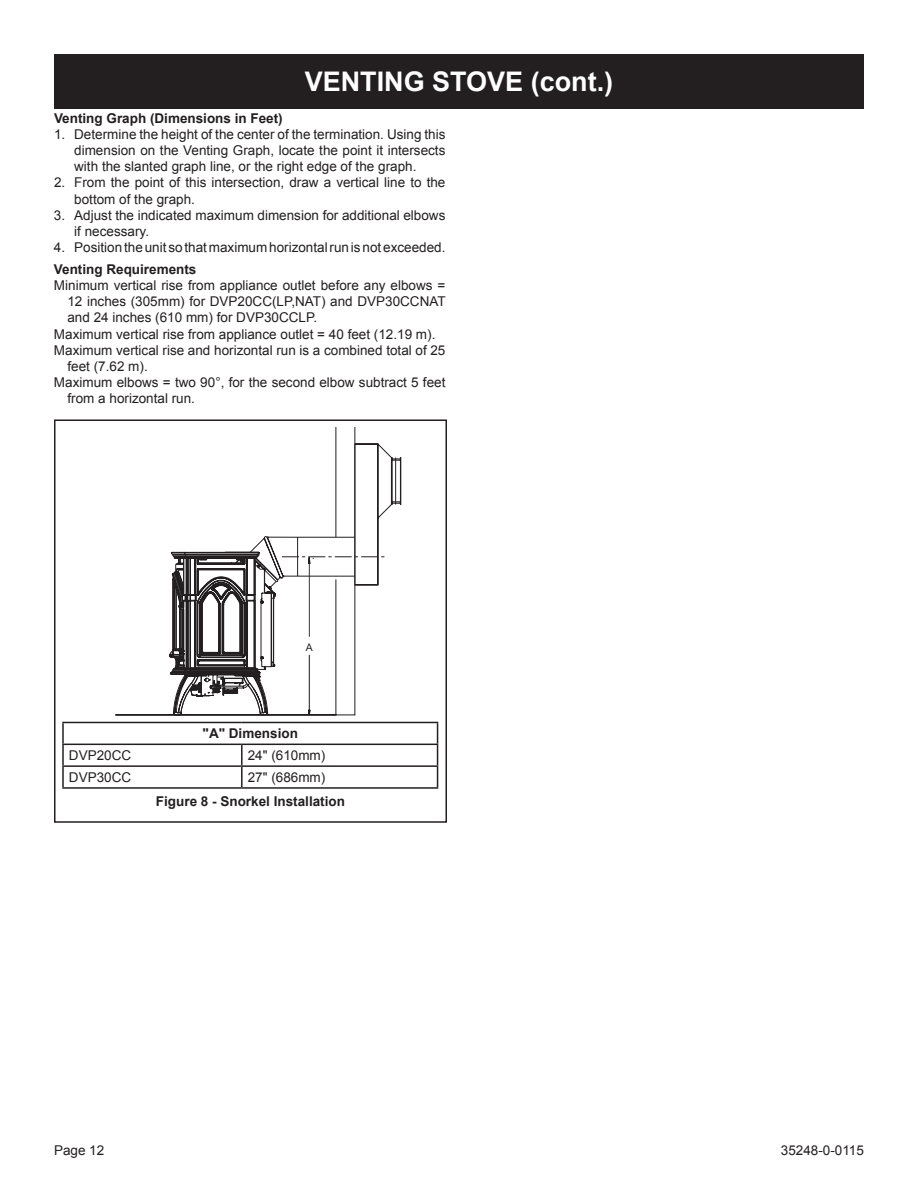
<style>
.page{position:relative;width:918px;height:1188px;background:#fff}
.page>*{position:absolute;margin:0;border:0;box-sizing:border-box;transform-origin:0 0}
.t1{font:700 27px "Arial";color:#fff}
.t2{font:13.5px/16.2px "Arial";color:#231f20}
.t3{font:700 13.5px "Arial";color:#231f20}
.t4{font:10.5px "Arial";color:#231f20}
</style>
<div class="page">
<div style="left:54px;top:54px;width:810px;height:54px;background:#231f20"></div>
<svg style="left:169px;top:444px;width:232px;height:272px"></svg>
<hr style="left:297px;top:537px;width:1px;height:39px;background:#231f20">
<hr style="left:298px;top:537px;width:57px;height:1px;background:#231f20">
<hr style="left:298px;top:576px;width:57px;height:1px;background:#231f20">
<hr style="left:62px;top:722px;width:180px;height:1px;background:#231f20">
<hr style="left:62px;top:723px;width:2px;height:21px;background:#231f20">
<hr style="left:242px;top:722px;width:196px;height:1px;background:#231f20">
<hr style="left:62px;top:744px;width:180px;height:1px;background:#231f20">
<hr style="left:62px;top:745px;width:2px;height:20px;background:#231f20">
<hr style="left:242px;top:744px;width:196px;height:1px;background:#231f20">
<hr style="left:241px;top:745px;width:2px;height:20px;background:#231f20">
<hr style="left:62px;top:765px;width:180px;height:2px;background:#231f20">
<hr style="left:62px;top:767px;width:2px;height:20px;background:#231f20">
<hr style="left:242px;top:765px;width:196px;height:2px;background:#231f20">
<hr style="left:241px;top:767px;width:2px;height:20px;background:#231f20">
<svg style="left:437px;top:723px;width:1px;height:64px"></svg>
<hr style="left:62px;top:787px;width:180px;height:2px;background:#231f20">
<hr style="left:242px;top:787px;width:196px;height:2px;background:#231f20">
<div style="left:54px;top:419px;width:393px;height:404px;border:2px solid #231f20"></div>
<h1 class="t1" style="left:305px;top:63px;width:310px">VENTING STOVE (cont.)</h1>
<p class="t3" style="left:54px;top:109px;width:230px">Venting Graph (Dimensions in Feet)</p>
<p class="t2" style="left:74px;top:126px;width:373px;text-align:justify;text-indent:-20px">1. Determine the height of the center of the termination. Using this dimension on the Venting Graph, locate the point it intersects with the slanted graph line, or the right edge of the graph.</p>
<p class="t2" style="left:74px;top:175px;width:373px;text-indent:-20px">2. From the point of this intersection, draw a vertical line to the bottom of the graph.</p>
<p class="t2" style="left:74px;top:207px;width:373px;text-indent:-20px">3. Adjust the indicated maximum dimension for additional elbows if necessary.</p>
<p class="t2" style="left:54px;top:239px;width:393px">4. Positiontheunit sothatmaximumhorizontalrunisnotexceeded.</p>
<p class="t3" style="left:54px;top:260px;width:144px">Venting Requirements</p>
<p class="t2" style="left:54px;top:277px;width:393px">Minimum vertical rise from appliance outlet before any elbows =</p>
<p class="t2" style="left:67px;top:293px;width:380px">12 inches (305mm) for DVP20CC(LP,NAT) and DVP30CCNAT</p>
<p class="t2" style="left:67px;top:310px;width:251px">and 24 inches (610 mm) for DVP30CCLP.</p>
<p class="t2" style="left:54px;top:326px;width:383px">Maximum vertical rise from appliance outlet = 40 feet (12.19 m).</p>
<p class="t2" style="left:54px;top:342px;width:393px">Maximum vertical rise and horizontal run is a combined total of 25</p>
<p class="t2" style="left:67px;top:358px;width:82px">feet (7.62 m).</p>
<p class="t2" style="left:54px;top:374px;width:393px">Maximum elbows = two 90°, for the second elbow subtract 5 feet</p>
<p class="t2" style="left:67px;top:391px;width:129px">from a horizontal run.</p>
<p class="t4" style="left:306px;top:640px;width:8px">A</p>
<p class="t3" style="left:203px;top:725px;width:97px">"A" Dimension</p>
<p class="t2" style="left:69px;top:747px;width:64px">DVP20CC</p>
<p class="t2" style="left:248px;top:747px;width:79px">24" (610mm)</p>
<p class="t2" style="left:69px;top:769px;width:64px">DVP30CC</p>
<p class="t2" style="left:248px;top:769px;width:79px">27" (686mm)</p>
<p class="t3" style="left:156px;top:792px;width:191px">Figure 8 - Snorkel Installation</p>
<p class="t2" style="left:54px;top:1143px;width:52px">Page 12</p>
<p class="t2" style="left:781px;top:1143px;width:85px">35248-0-0115</p>
</div>
